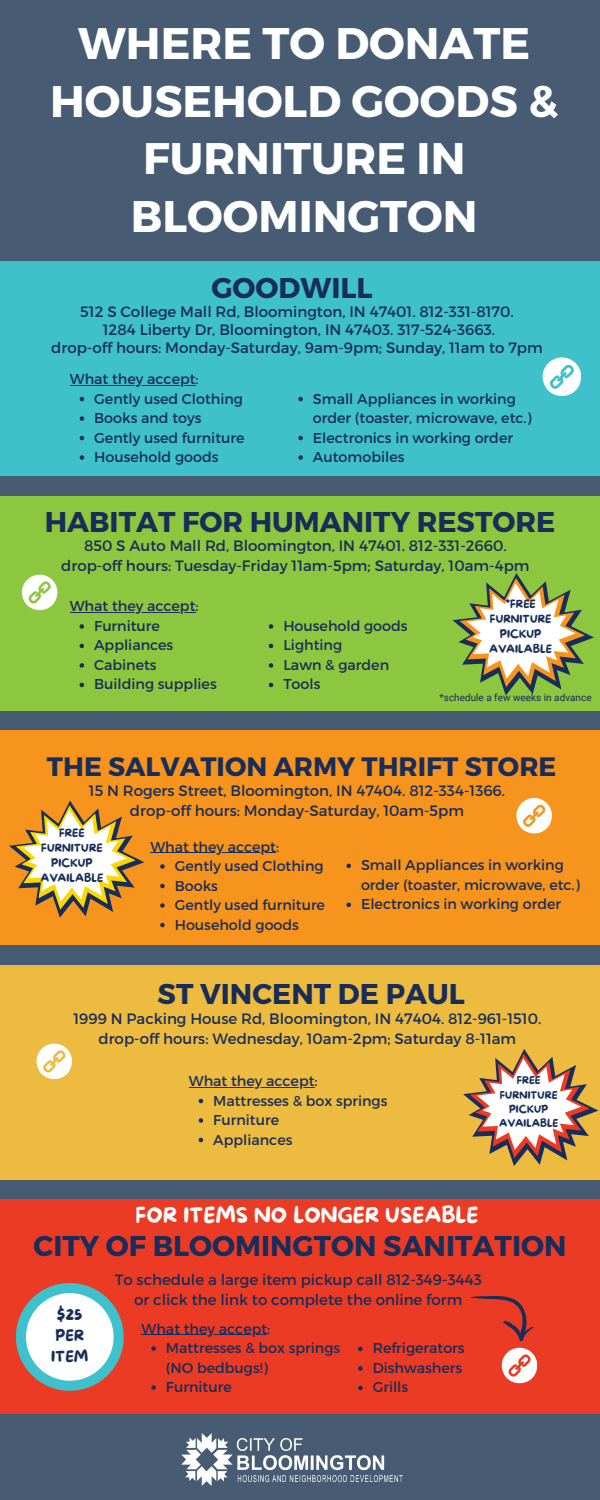
<style>
.page{position:relative;width:600px;height:1500px;background:#475c73}
.page>*{position:absolute;margin:0;border:0;box-sizing:border-box;transform-origin:0 0}
.t1{font:700 44.2px/57.8px "Montserrat";color:#fff;text-align:center}
.t2{font:700 28.6px "Montserrat";color:#182d5a}
.t3{font:700 26.6px "Montserrat";color:#182d5a}
.t4{font:21.1px "More Sugar";color:#fff}
.t5{font:15px/20.2px "Montserrat";color:#182d5a;text-align:center}
.t6{font:15px/21px "More Sugar";color:#182d5a;text-align:center}
.t7{font:14.3px/19.5px "Montserrat";color:#182d5a}
.t8{font:11px/15px "More Sugar";color:#182d5a;text-align:center}
.t9{font:10.3px/14.2px "More Sugar";color:#182d5a;text-align:center}
.t10{font:10px "Roboto";color:#182d5a}
</style>
<div class="page">
<div style="left:0;top:262px;width:600px;height:214px;background:#3fc1cb"></div>
<div style="left:0;top:496px;width:600px;height:215px;background:#8dc63f"></div>
<div style="left:0;top:731px;width:600px;height:214px;background:#f7941d"></div>
<div style="left:0;top:965px;width:600px;height:215px;background:#ecbb40"></div>
<div style="left:0;top:1200px;width:600px;height:214px;background:#eb3b24"></div>
<svg style="left:516px;top:798px;width:36px;height:36px"></svg>
<svg style="left:543px;top:357px;width:38px;height:39px"></svg>
<svg style="left:9px;top:801px;width:135px;height:117px"></svg>
<svg style="left:453px;top:573px;width:141px;height:122px"></svg>
<svg style="left:22px;top:575px;width:35px;height:36px"></svg>
<svg style="left:463px;top:1049px;width:136px;height:117px"></svg>
<svg style="left:37px;top:1044px;width:35px;height:35px"></svg>
<svg style="left:16px;top:1283px;width:108px;height:108px"></svg>
<img style="left:181px;top:1433px;width:222px;height:53px">
<svg style="left:502px;top:1348px;width:35px;height:36px"></svg>
<svg style="left:470px;top:1296px;width:64px;height:45px"></svg>
<hr style="left:150px;top:852px;width:126px;height:1px;background:#182d5a">
<svg style="left:160px;top:864px;width:5px;height:5px"></svg>
<svg style="left:160px;top:884px;width:5px;height:4px"></svg>
<svg style="left:160px;top:903px;width:5px;height:5px"></svg>
<svg style="left:160px;top:923px;width:5px;height:4px"></svg>
<svg style="left:346px;top:864px;width:5px;height:4px"></svg>
<svg style="left:346px;top:903px;width:5px;height:4px"></svg>
<hr style="left:70px;top:385px;width:126px;height:1px;background:#182d5a">
<svg style="left:80px;top:397px;width:4px;height:4px"></svg>
<svg style="left:80px;top:416px;width:4px;height:5px"></svg>
<svg style="left:80px;top:436px;width:4px;height:4px"></svg>
<svg style="left:80px;top:455px;width:4px;height:5px"></svg>
<svg style="left:298px;top:397px;width:5px;height:4px"></svg>
<svg style="left:298px;top:436px;width:5px;height:4px"></svg>
<svg style="left:298px;top:455px;width:5px;height:5px"></svg>
<hr style="left:70px;top:612px;width:125px;height:1px;background:#182d5a">
<svg style="left:80px;top:624px;width:4px;height:5px"></svg>
<svg style="left:80px;top:644px;width:4px;height:4px"></svg>
<svg style="left:80px;top:663px;width:4px;height:5px"></svg>
<svg style="left:80px;top:683px;width:4px;height:4px"></svg>
<svg style="left:269px;top:624px;width:4px;height:5px"></svg>
<svg style="left:269px;top:644px;width:4px;height:4px"></svg>
<svg style="left:269px;top:663px;width:4px;height:5px"></svg>
<svg style="left:269px;top:683px;width:4px;height:4px"></svg>
<hr style="left:189px;top:1087px;width:126px;height:1px;background:#182d5a">
<svg style="left:199px;top:1099px;width:4px;height:4px"></svg>
<svg style="left:199px;top:1118px;width:4px;height:5px"></svg>
<svg style="left:199px;top:1138px;width:4px;height:4px"></svg>
<hr style="left:142px;top:1334px;width:125px;height:1px;background:#182d5a">
<svg style="left:151px;top:1346px;width:5px;height:5px"></svg>
<svg style="left:151px;top:1385px;width:5px;height:5px"></svg>
<svg style="left:358px;top:1347px;width:5px;height:4px"></svg>
<svg style="left:358px;top:1366px;width:5px;height:5px"></svg>
<svg style="left:358px;top:1386px;width:5px;height:4px"></svg>
<h5 class="t1" style="left:50px;top:12px;width:510px">WHERE TO DONATE<br>HOUSEHOLD GOODS &amp;<br>FURNITURE IN<br>BLOOMINGTON</h5>
<p class="t2" style="left:211px;top:269px;width:162px">GOODWILL</p>
<p class="t5" style="left:51px;top:302px;width:493px;line-height:18px">512 S College Mall Rd, Bloomington, IN 47401. 812-331-8170.<br>1284 Liberty Dr, Bloomington, IN 47403. 317-524-3663.<br>drop-off hours: Monday-Saturday, 9am-9pm; Sunday, 11am to 7pm</p>
<p class="t7" style="left:70px;top:369px;width:130px">What they accept:</p>
<h5 class="t7" style="left:94px;top:388px;width:150px">Gently used Clothing</h5>
<p class="t7" style="left:94px;top:408px;width:109px">Books and toys</p>
<p class="t7" style="left:94px;top:427px;width:152px">Gently used furniture</p>
<p class="t7" style="left:94px;top:447px;width:126px">Household goods</p>
<p class="t7" style="left:313px;top:388px;width:220px">Small Appliances in working order (toaster, microwave, etc.)</p>
<p class="t7" style="left:313px;top:427px;width:202px">Electronics in working order</p>
<h2 class="t7" style="left:313px;top:447px;width:93px">Automobiles</h2>
<h1 class="t2" style="left:45px;top:504px;width:512px">HABITAT FOR HUMANITY RESTORE</h1>
<h5 class="t5" style="left:61px;top:535px;width:470px">850 S Auto Mall Rd, Bloomington, IN 47401. 812-331-2660. drop-off hours: Tuesday-Friday 11am-5pm; Saturday, 10am-4pm</h5>
<h5 class="t7" style="left:70px;top:596px;width:130px">What they accept:</h5>
<p class="t7" style="left:94px;top:615px;width:67px">Furniture</p>
<p class="t7" style="left:94px;top:635px;width:81px">Appliances</p>
<h6 class="t7" style="left:94px;top:654px;width:64px">Cabinets</h6>
<h5 class="t7" style="left:94px;top:674px;width:124px">Building supplies</h5>
<p class="t7" style="left:283px;top:615px;width:126px">Household goods</p>
<p class="t7" style="left:283px;top:635px;width:60px">Lighting</p>
<p class="t7" style="left:283px;top:654px;width:107px">Lawn &amp; garden</p>
<p class="t7" style="left:283px;top:674px;width:39px">Tools</p>
<p class="t8" style="left:489px;top:597px;width:64px">*FREE<br>FURNITURE<br>PICKUP<br>AVAILABLE</p>
<p class="t10" style="left:440px;top:691px;width:154px">*schedule a few weeks in advance</p>
<h6 class="t3" style="left:47px;top:749px;width:511px">THE SALVATION ARMY THRIFT STORE</h6>
<h2 class="t5" style="left:89px;top:780px;width:418px">15 N Rogers Street, Bloomington, IN 47404. 812-334-1366. drop-off hours: Monday-Saturday, 10am-5pm</h2>
<p class="t8" style="left:41px;top:825px;width:64px">FREE<br>FURNITURE<br>PICKUP<br>AVAILABLE</p>
<p class="t7" style="left:150px;top:836px;width:130px">What they accept:</p>
<p class="t7" style="left:175px;top:855px;width:150px">Gently used Clothing</p>
<p class="t7" style="left:175px;top:875px;width:45px">Books</p>
<p class="t7" style="left:175px;top:894px;width:152px">Gently used furniture</p>
<p class="t7" style="left:175px;top:914px;width:126px">Household goods</p>
<p class="t7" style="left:361px;top:855px;width:220px">Small Appliances in working order (toaster, microwave, etc.)</p>
<p class="t7" style="left:361px;top:894px;width:202px">Electronics in working order</p>
<p class="t2" style="left:158px;top:976px;width:309px">ST VINCENT DE PAUL</p>
<p class="t5" style="left:73px;top:1008px;width:469px">1999 N Packing House Rd, Bloomington, IN 47404. 812-961-1510. drop-off hours: Wednesday, 10am-2pm; Saturday 8-11am</p>
<h2 class="t7" style="left:189px;top:1070px;width:130px">What they accept:</h2>
<h5 class="t7" style="left:213px;top:1090px;width:176px">Mattresses &amp; box springs</h5>
<h5 class="t7" style="left:213px;top:1109px;width:67px">Furniture</h5>
<p class="t7" style="left:213px;top:1129px;width:81px">Appliances</p>
<p class="t9" style="left:500px;top:1074px;width:59px">FREE<br>FURNITURE<br>PICKUP</p>
<h2 class="t9" style="left:499px;top:1117px;width:61px">AVAILABLE</h2>
<p class="t4" style="left:136px;top:1204px;width:344px">FOR ITEMS NO LONGER USEABLE</p>
<h5 class="t2" style="left:34px;top:1227px;width:534px">CITY OF BLOOMINGTON SANITATION</h5>
<p class="t6" style="left:51px;top:1305px;width:39px">$25<br>PER<br>ITEM</p>
<p class="t5" style="left:115px;top:1269px;width:369px">To schedule a large item pickup call 812-349-3443 or click the link to complete the online form</p>
<p class="t7" style="left:142px;top:1318px;width:130px">What they accept:</p>
<p class="t7" style="left:166px;top:1338px;width:176px">Mattresses &amp; box springs (NO bedbugs!)</p>
<h6 class="t7" style="left:166px;top:1377px;width:67px">Furniture</h6>
<h3 class="t7" style="left:373px;top:1338px;width:93px">Refrigerators</h3>
<h2 class="t7" style="left:373px;top:1357px;width:91px">Dishwashers</h2>
<h5 class="t7" style="left:373px;top:1377px;width:37px">Grills</h5>
</div>
